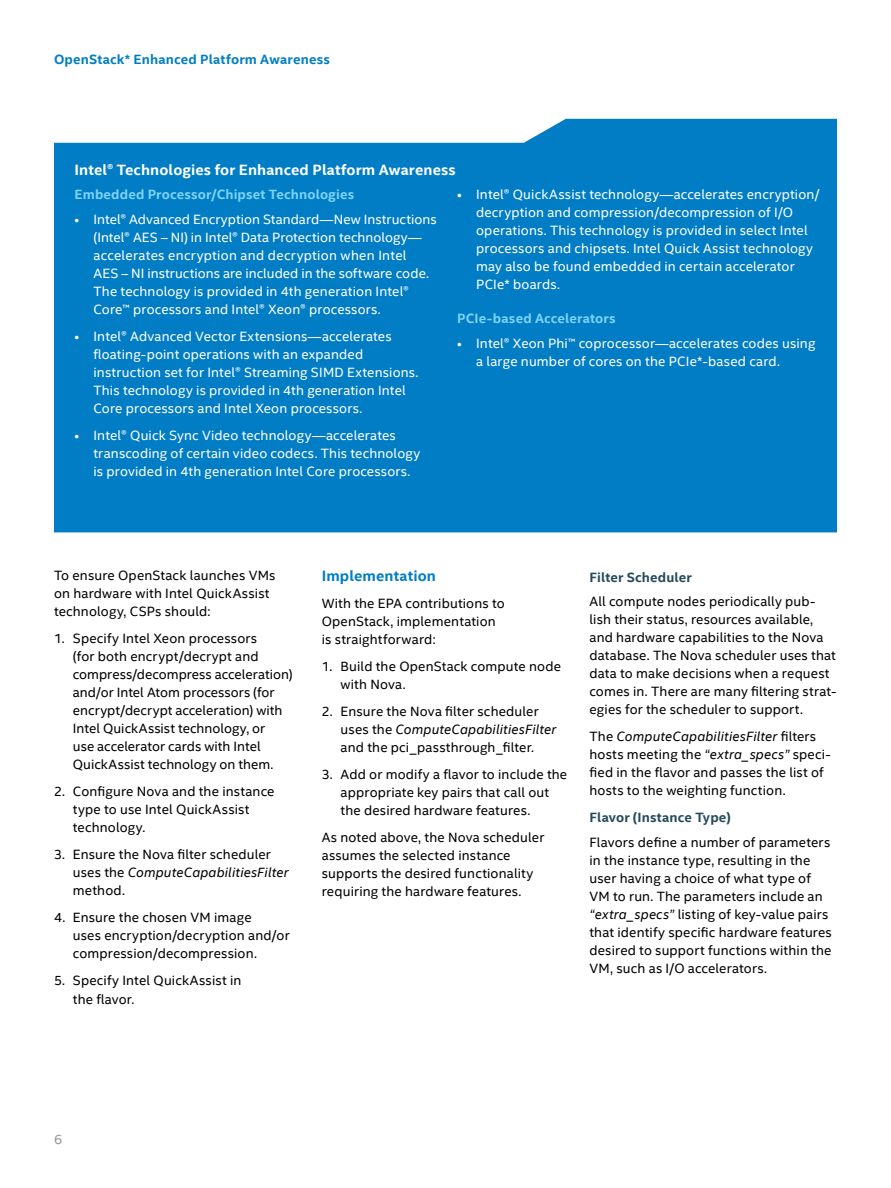
<style>
.page{position:relative;width:891px;height:1188px;background:#fff}
.page>*{position:absolute;margin:0;border:0;box-sizing:border-box;transform-origin:0 0}
.SbHd1_-__Subhead_Lev{font:700 15px "Intel Clear";letter-spacing:.005em;color:#fff}
.Bullet_Copy{font:700 15px "Intel Clear";letter-spacing:.005em;color:#007dc5}
.Bullet_Copy-2{font:13.5px/18px "Intel Clear";letter-spacing:.01em;color:#fff}
.Bdy9_-_Body_Text_9pt{font:13.5px/18px "Intel Clear";letter-spacing:.01em;color:#000}
.Bullet_Copy-3{font:13.5px/18px "Intel Clear";letter-spacing:.01em;color:#000}
.SbHd2_-_Subhead_Leve{font:700 13.5px "Intel Clear";letter-spacing:.01em;color:#7ed3f7}
.SbHd2_-_Subhead_Leve-2{font:700 13.5px "Intel Clear";letter-spacing:.01em;color:#234a5a}
.t1{font:700 13.5px "Intel Clear";letter-spacing:.015em;color:#007dc5}
.t2{font:13.5px "Intel Clear";color:#939598}
.s1{font-style:italic}
</style>
<div class="page">
<div style="left:54px;top:119px;width:783px;height:413px;background:#007dc5"></div>
<p class="t1" style="left:54px;top:51px;width:277px">OpenStack* Enhanced Platform Awareness</p>
<p class="SbHd1_-__Subhead_Lev" style="left:75px;top:160px;width:383px">Intel® Technologies for Enhanced Platform Awareness</p>
<p class="SbHd2_-_Subhead_Leve" style="left:75px;top:186px;width:281px">Embedded Processor/Chipset Technologies</p>
<p class="Bullet_Copy-2" style="left:94px;top:211px;width:345px;text-indent:-19px">• Intel® Advanced Encryption Standard—New Instructions (Intel® AES – NI) in Intel® Data Protection technology— accelerates encryption and decryption when Intel<br>AES – NI instructions are included in the software code.<br>The technology is provided in 4th generation Intel® Core™ processors and Intel® Xeon® processors.</p>
<p class="Bullet_Copy-2" style="left:94px;top:328px;width:327px;text-indent:-19px">• Intel® Advanced Vector Extensions—accelerates floating-point operations with an expanded instruction set for Intel® Streaming SIMD Extensions.<br>This technology is provided in 4th generation Intel Core processors and Intel Xeon processors.</p>
<p class="Bullet_Copy-2" style="left:94px;top:427px;width:328px;text-indent:-19px">• Intel® Quick Sync Video technology—accelerates transcoding of certain video codecs. This technology is provided in 4th generation Intel Core processors.</p>
<p class="Bullet_Copy-2" style="left:476px;top:186px;width:345px;text-indent:-19px">• Intel® QuickAssist technology—accelerates encryption/ decryption and compression/decompression of I/O operations. This technology is provided in select Intel processors and chipsets. Intel Quick Assist technology may also be found embedded in certain accelerator PCIe* boards.</p>
<p class="SbHd2_-_Subhead_Leve" style="left:457px;top:310px;width:160px">PCIe-based Accelerators</p>
<p class="Bullet_Copy-2" style="left:476px;top:334px;width:341px;text-indent:-19px">• Intel® Xeon Phi™ coprocessor—accelerates codes using a large number of cores on the PCIe*-based card.</p>
<p class="Bdy9_-_Body_Text_9pt" style="left:54px;top:566px;width:223px">To ensure OpenStack launches VMs on hardware with Intel QuickAssist technology, CSPs should:</p>
<p class="Bullet_Copy-3" style="left:73px;top:629px;width:221px;text-indent:-19px">1. Specify Intel Xeon processors<br>(for both encrypt/decrypt and compress/decompress acceleration) and/or Intel Atom processors (for encrypt/decrypt acceleration) with Intel QuickAssist technology, or<br>use accelerator cards with Intel QuickAssist technology on them.</p>
<p class="Bullet_Copy-3" style="left:73px;top:782px;width:203px;text-indent:-19px">2. Configure Nova and the instance type to use Intel QuickAssist technology.</p>
<p class="Bullet_Copy-3" style="left:73px;top:845px;width:217px;text-indent:-19px">3. Ensure the Nova filter scheduler uses the <span class="s1">ComputeCapabilitiesFilter </span>method.</p>
<p class="Bullet_Copy-3" style="left:73px;top:908px;width:218px;text-indent:-19px">4. Ensure the chosen VM image<br>uses encryption/decryption and/or compression/decompression.</p>
<p class="Bullet_Copy-3" style="left:73px;top:970px;width:170px;line-height:19.5px;text-indent:-19px">5. Specify Intel QuickAssist in the flavor.</p>
<p class="Bullet_Copy" style="left:322px;top:566px;width:116px">Implementation</p>
<p class="Bdy9_-_Body_Text_9pt" style="left:322px;top:594px;width:185px">With the EPA contributions to<br>OpenStack, implementation is straightforward:</p>
<p class="Bullet_Copy-3" style="left:341px;top:657px;width:222px;text-indent:-19px">1. Build the OpenStack compute node with Nova.</p>
<p class="Bullet_Copy-3" style="left:341px;top:702px;width:217px;text-indent:-19px">2. Ensure the Nova filter scheduler uses the <span class="s1">ComputeCapabilitiesFilter </span>and the pci_passthrough_filter.</p>
<p class="Bullet_Copy-3" style="left:341px;top:765px;width:228px;text-indent:-19px">3. Add or modify a flavor to include the appropriate key pairs that call out the desired hardware features.</p>
<p class="Bdy9_-_Body_Text_9pt" style="left:322px;top:828px;width:224px">As noted above, the Nova scheduler assumes the selected instance supports the desired functionality requiring the hardware features.</p>
<p class="SbHd2_-_Subhead_Leve-2" style="left:590px;top:569px;width:104px">Filter Scheduler</p>
<p class="Bdy9_-_Body_Text_9pt" style="left:590px;top:593px;width:249px">All compute nodes periodically pub&shy;lish their status, resources available, and hardware capabilities to the Nova database. The Nova scheduler uses that data to make decisions when a request comes in. There are many filtering strat&shy;egies for the scheduler to support.</p>
<p class="Bdy9_-_Body_Text_9pt" style="left:590px;top:728px;width:243px">The <span class="s1">ComputeCapabilitiesFilter</span> filters hosts meeting the <span class="s1">“extra_specs”</span> speci&shy;fied in the flavor and passes the list of hosts to the weighting function.</p>
<p class="SbHd2_-_Subhead_Leve-2" style="left:590px;top:809px;width:143px">Flavor (Instance Type)</p>
<p class="Bdy9_-_Body_Text_9pt" style="left:590px;top:834px;width:244px">Flavors define a number of parameters in the instance type, resulting in the user having a choice of what type of VM to run. The parameters include an <span class="s1">“extra_specs”</span> listing of key-value pairs that identify specific hardware features desired to support functions within the VM, such as I/O accelerators.</p>
<p class="t2" style="left:54px;top:1132px;width:10px">6</p>
</div>
